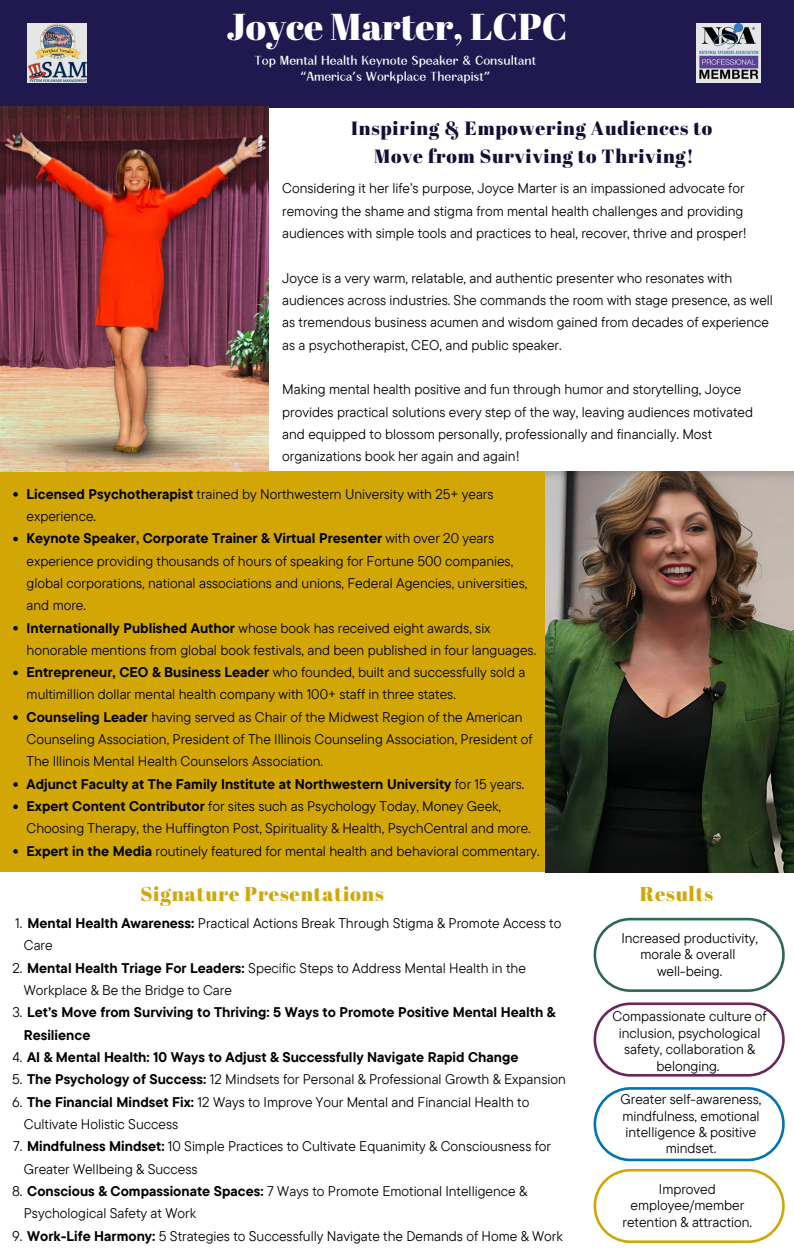
<style>
.page{position:relative;width:794px;height:1253px;background:#fff}
.page>*{position:absolute;margin:0;border:0;box-sizing:border-box;transform-origin:0 0}
.t1{font:37.45px "Abril Fatface";color:#fff}
.t2{font:20.04px "Abril Fatface";letter-spacing:.04em;color:#d2a705}
.t3{font:19.16px/28.1px "Abril Fatface";letter-spacing:.04em;color:#130e36;text-align:center}
.t4{font:14px/22.3px "TT Commons Pro";color:#000}
.t5{font:700 14px/22.3px "TT Commons Pro";color:#000}
.t6{font:900 13.12px/16.4px "Canva Endeavor";color:#fff;text-align:center}
.s1{font-weight:700}
.s2{font-weight:400}
</style>
<div class="page">
<div style="left:0;top:471px;width:793px;height:401px;background:#d2a705"></div>
<div style="left:0;top:0;width:793px;height:107px;background:#1f1950"></div>
<svg style="left:13px;top:492px;width:5px;height:5px"></svg>
<svg style="left:13px;top:537px;width:5px;height:4px"></svg>
<svg style="left:13px;top:626px;width:5px;height:4px"></svg>
<svg style="left:13px;top:670px;width:5px;height:5px"></svg>
<svg style="left:13px;top:715px;width:5px;height:5px"></svg>
<svg style="left:13px;top:782px;width:5px;height:5px"></svg>
<svg style="left:13px;top:804px;width:5px;height:5px"></svg>
<svg style="left:13px;top:849px;width:5px;height:5px"></svg>
<svg style="left:593px;top:1169px;width:191px;height:74px"></svg>
<svg style="left:593px;top:918px;width:191px;height:74px"></svg>
<svg style="left:593px;top:1002px;width:191px;height:74px"></svg>
<svg style="left:593px;top:1087px;width:191px;height:74px"></svg>
<img style="left:696px;top:24px;width:64px;height:59px">
<img style="left:28px;top:24px;width:59px;height:59px">
<img style="left:545px;top:471px;width:248px;height:401px">
<img style="left:0;top:106px;width:268px;height:318px">
<img style="left:3px;top:117px;width:262px;height:354px">
<h1 class="t1" style="left:226px;top:0;width:343px">Joyce Marter, LCPC</h1>
<p class="t6" style="left:254px;top:51px;width:283px">Top Mental Health Keynote Speaker &amp; Consultant “America’s Workplace Therapist”</p>
<h3 class="t3" style="left:351px;top:114px;width:362px">Inspiring &amp; Empowering Audiences to<br>Move from Surviving to Thriving!</h3>
<p class="t4" style="left:282px;top:177px;width:466px">Considering it her life’s purpose, Joyce Marter is an impassioned advocate for removing the shame and stigma from mental health challenges and providing audiences with simple tools and practices to heal, recover, thrive and prosper!</p>
<p class="t4" style="left:282px;top:267px;width:492px">Joyce is a very warm, relatable, and authentic presenter who resonates with audiences across industries. She commands the room with stage presence, as well as tremendous business acumen and wisdom gained from decades of experience as a psychotherapist, CEO, and public speaker.</p>
<p class="t4" style="left:282px;top:378px;width:472px">Making mental health positive and fun through humor and storytelling, Joyce provides practical solutions every step of the way, leaving audiences motivated and equipped to blossom personally, professionally and financially. Most organizations book her again and again!</p>
<p class="t4" style="left:27px;top:482px;width:514px"><span class="s1">Licensed Psychotherapist</span> trained by Northwestern University with 25+ years experience.<br><span class="s1">Keynote Speaker, Corporate Trainer &amp; Virtual Presenter</span> with over 20 years experience providing thousands of hours of speaking for Fortune 500 companies, global corporations, national associations and unions, Federal Agencies, universities, and more.<br><span class="s1">Internationally Published Author</span> whose book has received eight awards, six honorable mentions from global book festivals, and been published in four languages.<br><span class="s1">Entrepreneur, CEO &amp; Business Leader</span> who founded, built and successfully sold a multimillion dollar mental health company with 100+ staff in three states.<br><span class="s1">Counseling Leader</span> having served as Chair of the Midwest Region of the American Counseling Association, President of The Illinois Counseling Association, President of The Illinois Mental Health Counselors Association.<br><span class="s1">Adjunct Faculty at The Family Institute at Northwestern University</span> for 15 years.<br><span class="s1">Expert Content Contributor</span> for sites such as Psychology Today, Money Geek, Choosing Therapy, the Huffington Post, Spirituality &amp; Health, PsychCentral and more.<br><span class="s1">Expert in the Media</span> routinely featured for mental health and behavioral commentary.</p>
<h2 class="t2" style="left:140px;top:879px;width:245px">Signature Presentations</h2>
<h2 class="t2" style="left:639px;top:879px;width:75px">Results</h2>
<p class="t4" style="left:621px;top:930px;width:138px;line-height:16.4px;text-align:center">Increased productivity, morale &amp; overall well-being.</p>
<p class="t4" style="left:24px;top:912px;width:539px;text-indent:-9px">1. <span class="s1">Mental Health Awareness:</span> Practical Actions Break Through Stigma &amp; Promote Access to<br>Care</p>
<p class="t4" style="left:24px;top:956px;width:503px;text-indent:-11px">2. <span class="s1">Mental Health Triage For Leaders:</span> Specific Steps to Address Mental Health in the<br>Workplace &amp; Be the Bridge to Care</p>
<p class="t5" style="left:24px;top:1001px;width:533px;text-indent:-11px"><span class="s2">3.</span> Let’s Move from Surviving to Thriving: 5 Ways to Promote Positive Mental Health &amp;<br>Resilience</p>
<p class="t5" style="left:12px;top:1046px;width:507px"><span class="s2">4.</span> AI &amp; Mental Health: 10 Ways to Adjust &amp; Successfully Navigate Rapid Change</p>
<p class="t4" style="left:12px;top:1068px;width:555px">5. <span class="s1">The Psychology of Success:</span> 12 Mindsets for Personal &amp; Professional Growth &amp; Expansion</p>
<p class="t4" style="left:24px;top:1090px;width:507px;text-indent:-12px">6. <span class="s1">The Financial Mindset Fix:</span> 12 Ways to Improve Your Mental and Financial Health to<br>Cultivate Holistic Success</p>
<p class="t4" style="left:24px;top:1135px;width:528px;text-indent:-11px">7. <span class="s1">Mindfulness Mindset:</span> 10 Simple Practices to Cultivate Equanimity &amp; Consciousness for<br>Greater Wellbeing &amp; Success</p>
<p class="t4" style="left:24px;top:1180px;width:504px;text-indent:-12px">8. <span class="s1">Conscious &amp; Compassionate Spaces:</span> 7 Ways to Promote Emotional Intelligence &amp;<br>Psychological Safety at Work</p>
<p class="t4" style="left:12px;top:1224px;width:552px">9. <span class="s1">Work-Life Harmony:</span> 5 Strategies to Successfully Navigate the Demands of Home &amp; Work</p>
<p class="t4" style="left:612px;top:1008px;width:155px;line-height:16.4px;text-align:center">Compassionate culture of inclusion, psychological safety, collaboration &amp; belonging.</p>
<p class="t4" style="left:620px;top:1091px;width:142px;line-height:16.4px;text-align:center">Greater self-awareness, mindfulness, emotional intelligence &amp; positive mindset.</p>
<p class="t4" style="left:622px;top:1181px;width:131px;line-height:16.4px;text-align:center">Improved employee/member retention &amp; attraction.</p>
</div>
